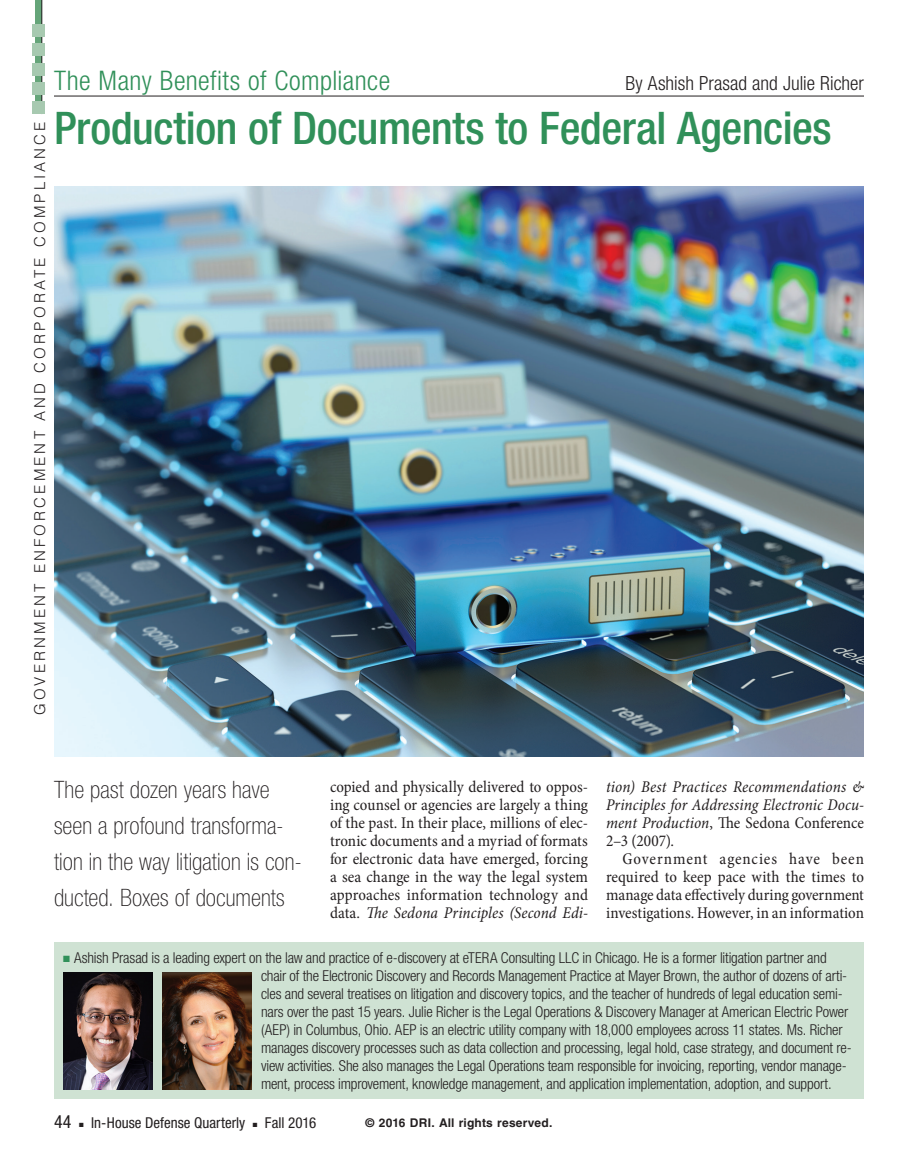
<style>
.page{position:relative;width:918px;height:1175px;background:#fff}
.page>*{position:absolute;margin:0;border:0;box-sizing:border-box;transform-origin:0 0}
.head{font:500 condensed 45px "Helvetica Neue";letter-spacing:-.01em;color:#309059}
.kicker{font:300 condensed 27px "Helvetica Neue";letter-spacing:.015em;color:#309059}
.body_opening_paragra{font:100 condensed 24px/36px "Helvetica Neue";letter-spacing:.005em;color:#231f20}
.byline{font:300 condensed 19.5px "Helvetica Neue";color:#231f20}
.folio_left{font:condensed 18px "Helvetica Neue";color:#231f20}
.body_no_ind{font:condensed 16.5px/18px "Minion Pro";letter-spacing:.005em;color:#231f20;text-align:justify}
.body_para_ind{font:condensed 16.5px/18px "Minion Pro";letter-spacing:-.005em;color:#231f20;text-align:justify}
.body_no_ind-2{font:italic condensed 16.5px/18px "Minion Pro";letter-spacing:.005em;color:#231f20;text-align:justify}
.t1{font:300 condensed 15px/18px "Helvetica Neue";letter-spacing:-.01em;color:#231f20}
.section_header{font:300 15px "Helvetica";letter-spacing:.21em;color:#231f20}
.folio_left-2{font:condensed 15px "Helvetica Neue";color:#231f20}
.copyright_black{font:700 12px "Helvetica";letter-spacing:.015em;color:#231f20}
.s1{font-style:normal}
.s2{font-style:italic}
.s3{color:#309059}
</style>
<div class="page">
<div style="left:35px;top:0;width:7px;height:114px;background:#65a579"></div>
<hr style="left:41px;top:0;width:1px;height:114px;background:#231f20">
<div style="left:33px;top:102px;width:12px;height:12px;background:#a7c9b0"></div>
<div style="left:33px;top:82px;width:12px;height:13px;background:#a7c9b0"></div>
<div style="left:33px;top:63px;width:12px;height:12px;background:#a7c9b0"></div>
<div style="left:33px;top:43px;width:12px;height:13px;background:#a7c9b0"></div>
<div style="left:33px;top:24px;width:12px;height:12px;background:#a7c9b0"></div>
<hr style="left:54px;top:96px;width:810px;height:1px;background:#231f20">
<div style="left:54px;top:942px;width:810px;height:156px;background:#cfe2d3"></div>
<img style="left:63px;top:972px;width:90px;height:117px">
<img style="left:162px;top:972px;width:90px;height:117px">
<img style="left:54px;top:186px;width:810px;height:570px">
<p class="section_header" style="left:30px;top:715px;width:595px;rotate:-90deg">GOVERNMENT ENFORCEMENT AND CORPORATE COMPLIANCE</p>
<p class="kicker" style="left:54px;top:65px;width:338px">The Many Benefits of Compliance</p>
<p class="byline" style="left:625px;top:72px;width:240px">By Ashish Prasad and Julie Richer</p>
<p class="head" style="left:54px;top:101px;width:779px">Production of Documents to Federal Agencies</p>
<p class="body_opening_paragra" style="left:54px;top:771px;width:250px">The past dozen years have seen a profound transforma&shy;tion in the way litigation is con&shy;ducted. Boxes of documents</p>
<p class="body_no_ind-2" style="left:606px;top:778px;width:260px">tion) Best Practices Recommendations &amp; Principles for Addressing Electronic Docu&shy;ment Production<span class="s1">, The Sedona Conference 2–3 (2007).</span></p>
<p class="body_no_ind" style="left:330px;top:778px;width:260px">copied and physically delivered to oppos&shy;ing counsel or agencies are largely a thing of the past. In their place, millions of elec&shy;tronic documents and a myriad of formats for electronic data have emerged, forcing a sea change in the way the legal system approaches information technology and data. <span class="s2">The Sedona Principles (Second Edi-</span></p>
<p class="body_para_ind" style="left:606px;top:850px;width:260px;text-indent:16px">Government agencies have been required to keep pace with the times to manage data effectively during government investigations. However, in an information</p>
<p class="t1" style="left:261px;top:949px;width:592px;text-indent:-198px"><span class="s3">■</span> Ashish Prasad is a leading expert on the law and practice of e-discovery at eTERA Consulting LLC in Chicago. He is a former litigation partner and chair of the Electronic Discovery and Records Management Practice at Mayer Brown, the author of dozens of arti&shy;cles and several treatises on litigation and discovery topics, and the teacher of hundreds of legal education semi&shy;nars over the past 15 years. Julie Richer is the Legal Operations &amp; Discovery Manager at American Electric Power (AEP) in Columbus, Ohio. AEP is an electric utility company with 18,000 employees across 11 states. Ms. Richer manages discovery processes such as data collection and processing, legal hold, case strategy, and document re&shy;view activities. She also manages the Legal Operations team responsible for invoicing, reporting, vendor manage&shy;ment, process improvement, knowledge management, and application implementation, adoption, and support.</p>
<p class="folio_left" style="left:54px;top:1111px;width:19px">44</p>
<p class="folio_left-2" style="left:79px;top:1114px;width:168px">■ In-House Defense Quarterly</p>
<p class="folio_left-2" style="left:253px;top:1114px;width:65px">■ Fall 2016</p>
<p class="copyright_black" style="left:366px;top:1115px;width:188px">© 2016 DRI. All rights reserved.</p>
</div>
